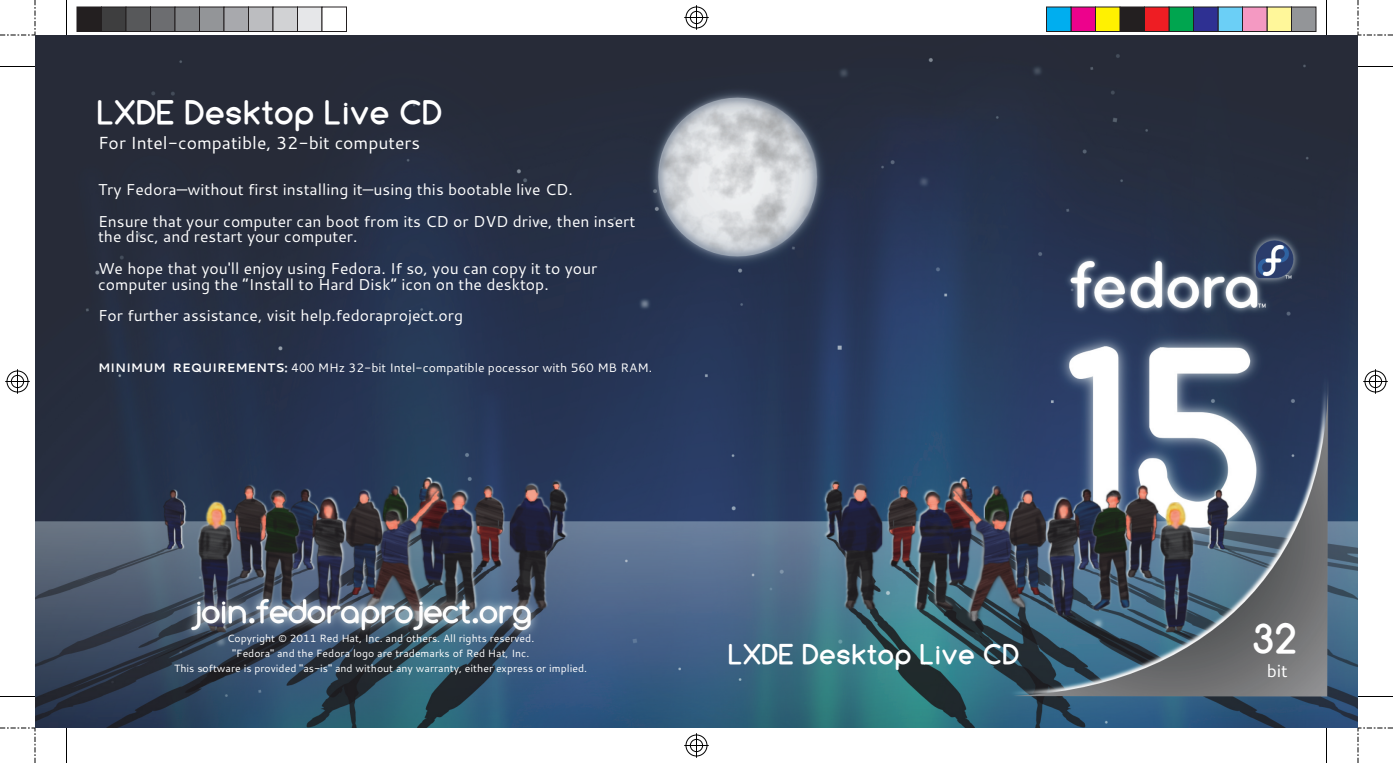
<style>
.page{position:relative;width:1393px;height:763px;background:#fff}
.page>*{position:absolute;margin:0;border:0;box-sizing:border-box;transform-origin:0 0}
.t1{font:700 42px "Comfortaa";color:#fff}
.t2{font:700 33.25px "Comfortaa";letter-spacing:.05em;color:#fff}
.t3{font:700 28px "Comfortaa";letter-spacing:.05em;color:#fff}
.t4{font:17.5px "Cantarell";color:#fff}
.t5{font:15.75px/31.5px "Cantarell";color:#fff}
.t6{font:12.25px "Cantarell";color:#fff}
.t7{font:10.5px/14.9px "Cantarell";color:#fff;text-align:center}
.s1{font-weight:700}
</style>
<div class="page">
<img style="left:35px;top:35px;width:1323px;height:693px">
<hr style="left:0;top:696px;width:35px;height:1px;background:#000">
<hr style="left:66px;top:728px;width:1px;height:35px;background:#000">
<hr style="left:0;top:66px;width:35px;height:1px;background:#000">
<hr style="left:66px;top:0;width:1px;height:35px;background:#000">
<hr style="left:1358px;top:696px;width:35px;height:1px;background:#000">
<hr style="left:1326px;top:728px;width:1px;height:35px;background:#000">
<hr style="left:1358px;top:66px;width:35px;height:1px;background:#000">
<hr style="left:1326px;top:0;width:1px;height:35px;background:#000">
<svg style="left:0;top:728px;width:36px;height:35px"></svg>
<svg style="left:0;top:0;width:36px;height:36px"></svg>
<svg style="left:1358px;top:728px;width:35px;height:35px"></svg>
<svg style="left:1358px;top:0;width:35px;height:36px"></svg>
<svg style="left:684px;top:733px;width:25px;height:25px"></svg>
<svg style="left:5px;top:369px;width:25px;height:25px"></svg>
<svg style="left:684px;top:5px;width:25px;height:25px"></svg>
<svg style="left:1363px;top:369px;width:25px;height:25px"></svg>
<div style="left:77px;top:7px;width:25px;height:25px;background:#231f20"></div>
<div style="left:101px;top:7px;width:25px;height:25px;background:#3e3e3f;border:1px solid #231f20"></div>
<div style="left:126px;top:7px;width:25px;height:25px;background:#57585a;border:1px solid #231f20"></div>
<div style="left:150px;top:7px;width:25px;height:25px;background:#6c6d70;border:1px solid #231f20"></div>
<div style="left:175px;top:7px;width:25px;height:25px;background:#808285;border:1px solid #231f20"></div>
<div style="left:199px;top:7px;width:25px;height:25px;background:#939598;border:1px solid #231f20"></div>
<div style="left:224px;top:7px;width:25px;height:25px;background:#a8a9ad;border:1px solid #231f20"></div>
<div style="left:248px;top:7px;width:25px;height:25px;background:#bcbdc0;border:1px solid #231f20"></div>
<div style="left:273px;top:7px;width:25px;height:25px;background:#d1d2d4;border:1px solid #231f20"></div>
<div style="left:297px;top:7px;width:25px;height:25px;background:#e6e7e9;border:1px solid #231f20"></div>
<div style="left:322px;top:7px;width:25px;height:25px;background:#fff;border:1px solid #231f20"></div>
<div style="left:1291px;top:7px;width:25px;height:25px;background:#939598;border:1px solid #231f20"></div>
<div style="left:1267px;top:7px;width:25px;height:25px;background:#fff79a;border:1px solid #231f20"></div>
<div style="left:1242px;top:7px;width:25px;height:25px;background:#f499c2;border:1px solid #231f20"></div>
<div style="left:1218px;top:7px;width:25px;height:25px;background:#6bcff6;border:1px solid #231f20"></div>
<div style="left:1193px;top:7px;width:25px;height:25px;background:#2e3092;border:1px solid #231f20"></div>
<div style="left:1169px;top:7px;width:25px;height:25px;background:#00a54f;border:1px solid #231f20"></div>
<div style="left:1144px;top:7px;width:25px;height:25px;background:#ee1d23;border:1px solid #231f20"></div>
<div style="left:1120px;top:7px;width:25px;height:25px;background:#231f20"></div>
<div style="left:1095px;top:7px;width:25px;height:25px;background:#fff101;border:1px solid #231f20"></div>
<div style="left:1071px;top:7px;width:25px;height:25px;background:#ed028c;border:1px solid #231f20"></div>
<div style="left:1046px;top:7px;width:25px;height:25px;background:#00aeef;border:1px solid #231f20"></div>
<h2 class="t2" style="left:98px;top:93px;width:345px">LXDE Desktop Live CD</h2>
<p class="t4" style="left:98px;top:133px;width:324px">For Intel-compatible, 32-bit computers</p>
<p class="t5" style="left:98px;top:174px;width:539px">Try Fedora—without first installing it—using this bootable live CD.<br>Ensure that your computer can boot from its CD or DVD drive, then insert</p>
<p class="t5" style="left:98px;top:221px;width:501px">the disc, and restart your computer.<br>We hope that you'll enjoy using Fedora. If so, you can copy it to your</p>
<p class="t5" style="left:98px;top:269px;width:452px">computer using the “Install to Hard Disk” icon on the desktop.<br>For further assistance, visit help.fedoraproject.org</p>
<p class="t6" style="left:98px;top:361px;width:556px"><span class="s1">MINIMUM REQUIREMENTS:</span> 400 MHz 32-bit Intel-compatible pocessor with 560 MB RAM.</p>
<p class="t7" style="left:174px;top:631px;width:414px">Copyright © 2011 Red Hat, Inc. and others. All rights reserved.<br>"Fedora" and the Fedora logo are trademarks of Red Hat, Inc.<br>This software is provided "as-is" and without any warranty, either express or implied.</p>
<h3 class="t3" style="left:729px;top:638px;width:291px">LXDE Desktop Live CD</h3>
<h1 class="t1" style="left:1254px;top:614px;width:44px">32</h1>
<p class="t4" style="left:1267px;top:661px;width:23px">bit</p>
</div>
